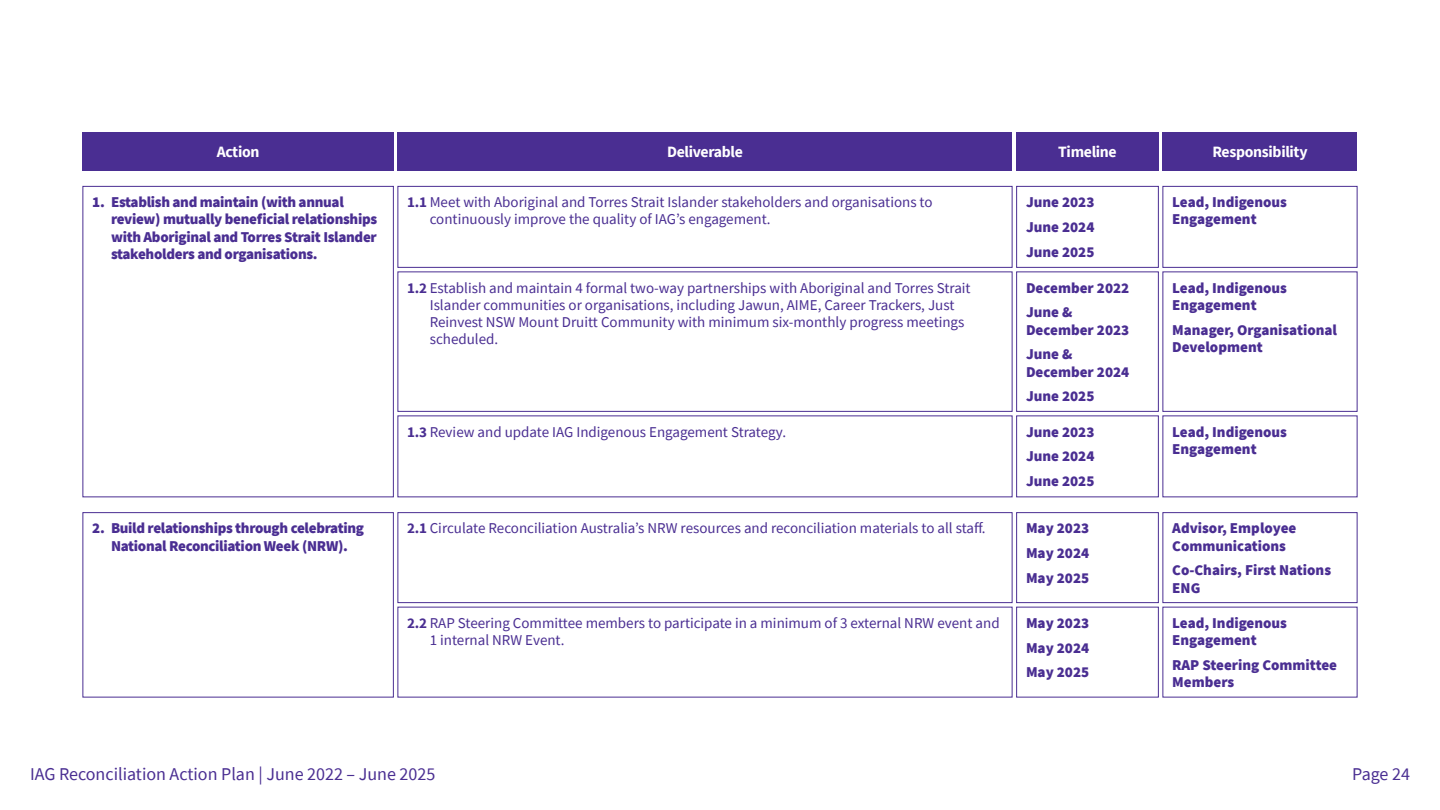
<style>
.page{position:relative;width:1440px;height:810px;background:#fff}
.page>*{position:absolute;margin:0;border:0;box-sizing:border-box;transform-origin:0 0}
.t1{font:18px "Source Sans Pro";color:#4a2e92}
.body_copy{font:700 15.75px "Source Sans Pro";letter-spacing:-.02em;color:#fff}
.body_copy-2{font:15px/17.2px "Source Sans Pro";color:#4a2e92}
.body_copy-3{font:900 15px/17.2px "Source Sans Pro";color:#4a2e92}
.body_copy-4{font:900 15px/17.2px "Source Sans Pro";letter-spacing:-.02em;color:#4a2e92}
.s1{font-weight:700}
</style>
<div class="page">
<div style="left:398px;top:132px;width:614px;height:39px;background:#4a2e92"></div>
<div style="left:1016px;top:132px;width:143px;height:39px;background:#4a2e92"></div>
<div style="left:1162px;top:132px;width:196px;height:39px;background:#4a2e92"></div>
<div style="left:82px;top:132px;width:312px;height:39px;background:#4a2e92"></div>
<div style="left:82px;top:186px;width:312px;height:311px;border:1px solid #4a2e92"></div>
<div style="left:82px;top:512px;width:312px;height:186px;border:1px solid #4a2e92"></div>
<div style="left:398px;top:186px;width:614px;height:82px;border:1px solid #4a2e92"></div>
<div style="left:398px;top:512px;width:614px;height:91px;border:1px solid #4a2e92"></div>
<div style="left:398px;top:272px;width:614px;height:140px;border:1px solid #4a2e92"></div>
<div style="left:1016px;top:186px;width:143px;height:82px;border:1px solid #4a2e92"></div>
<div style="left:1016px;top:512px;width:143px;height:91px;border:1px solid #4a2e92"></div>
<div style="left:1016px;top:607px;width:143px;height:91px;border:1px solid #4a2e92"></div>
<div style="left:1016px;top:272px;width:143px;height:140px;border:1px solid #4a2e92"></div>
<div style="left:1016px;top:416px;width:143px;height:81px;border:1px solid #4a2e92"></div>
<div style="left:1162px;top:186px;width:196px;height:82px;border:1px solid #4a2e92"></div>
<div style="left:1162px;top:512px;width:196px;height:91px;border:1px solid #4a2e92"></div>
<p class="body_copy" style="left:217px;top:142px;width:44px">Action</p>
<p class="body_copy" style="left:667px;top:142px;width:77px">Deliverable</p>
<p class="body_copy" style="left:1058px;top:142px;width:60px">Timeline</p>
<p class="body_copy" style="left:1212px;top:142px;width:97px">Responsibility</p>
<p class="body_copy-4" style="left:111px;top:193px;width:268px;text-indent:-19px">1. Establish and maintain (with annual review) mutually beneficial relationships with Aboriginal and Torres Strait Islander stakeholders and organisations.</p>
<p class="body_copy-3" style="left:1172px;top:193px;width:116px">Lead, Indigenous<br>Engagement</p>
<p class="body_copy-2" style="left:430px;top:193px;width:504px;text-indent:-22px"><span class="s1">1.1</span> Meet with Aboriginal and Torres Strait Islander stakeholders and organisations to continuously improve the quality of IAG’s engagement.</p>
<p class="body_copy-3" style="left:1026px;top:193px;width:70px">June 2023</p>
<p class="body_copy-3" style="left:1026px;top:218px;width:70px">June 2024</p>
<p class="body_copy-3" style="left:1026px;top:243px;width:70px">June 2025</p>
<p class="body_copy-4" style="left:92px;top:519px;width:273px;text-align:center">2. Build relationships through celebrating<br>National Reconciliation Week (NRW).</p>
<p class="body_copy-2" style="left:430px;top:279px;width:542px;text-indent:-22px"><span class="s1">1.2</span> Establish and maintain 4 formal two-way partnerships with Aboriginal and Torres Strait Islander communities or organisations, including Jawun, AIME, Career Trackers, Just Reinvest NSW Mount Druitt Community with minimum six-monthly progress meetings scheduled.</p>
<p class="body_copy-2" style="left:407px;top:423px;width:380px"><span class="s1">1.3</span> Review and update IAG Indigenous Engagement Strategy.</p>
<p class="body_copy-3" style="left:1026px;top:279px;width:105px">December 2022</p>
<p class="body_copy-3" style="left:1026px;top:303px;width:105px">June &amp;<br>December 2023</p>
<p class="body_copy-3" style="left:1026px;top:345px;width:105px">June &amp;<br>December 2024</p>
<p class="body_copy-3" style="left:1026px;top:387px;width:70px">June 2025</p>
<p class="body_copy-3" style="left:1026px;top:423px;width:70px">June 2023</p>
<p class="body_copy-3" style="left:1026px;top:447px;width:70px">June 2024</p>
<p class="body_copy-3" style="left:1026px;top:472px;width:70px">June 2025</p>
<p class="body_copy-3" style="left:1172px;top:279px;width:116px">Lead, Indigenous<br>Engagement</p>
<p class="body_copy-3" style="left:1172px;top:321px;width:166px">Manager, Organisational<br>Development</p>
<p class="body_copy-3" style="left:1172px;top:423px;width:116px">Lead, Indigenous<br>Engagement</p>
<p class="body_copy-2" style="left:407px;top:520px;width:580px"><span class="s1">2.1</span> Circulate Reconciliation Australia’s NRW resources and reconciliation materials to all staff.</p>
<p class="body_copy-2" style="left:430px;top:614px;width:571px;text-indent:-22px"><span class="s1">2.2</span> RAP Steering Committee members to participate in a minimum of 3 external NRW event and<br>1 internal NRW Event.</p>
<p class="body_copy-3" style="left:1026px;top:519px;width:65px">May 2023</p>
<p class="body_copy-3" style="left:1026px;top:544px;width:65px">May 2024</p>
<p class="body_copy-3" style="left:1026px;top:569px;width:65px">May 2025</p>
<p class="body_copy-3" style="left:1026px;top:614px;width:65px">May 2023</p>
<p class="body_copy-3" style="left:1026px;top:639px;width:65px">May 2024</p>
<p class="body_copy-3" style="left:1026px;top:663px;width:65px">May 2025</p>
<p class="body_copy-3" style="left:1172px;top:519px;width:126px">Advisor, Employee<br>Communications</p>
<p class="body_copy-3" style="left:1172px;top:561px;width:160px">Co-Chairs, First Nations<br>ENG</p>
<p class="body_copy-3" style="left:1172px;top:614px;width:116px">Lead, Indigenous<br>Engagement</p>
<p class="body_copy-3" style="left:1172px;top:656px;width:166px">RAP Steering Committee<br>Members</p>
<p class="t1" style="left:30px;top:763px;width:407px">IAG Reconciliation Action Plan | June 2022 – June 2025</p>
<p class="t1" style="left:1352px;top:763px;width:59px">Page 24</p>
</div>
